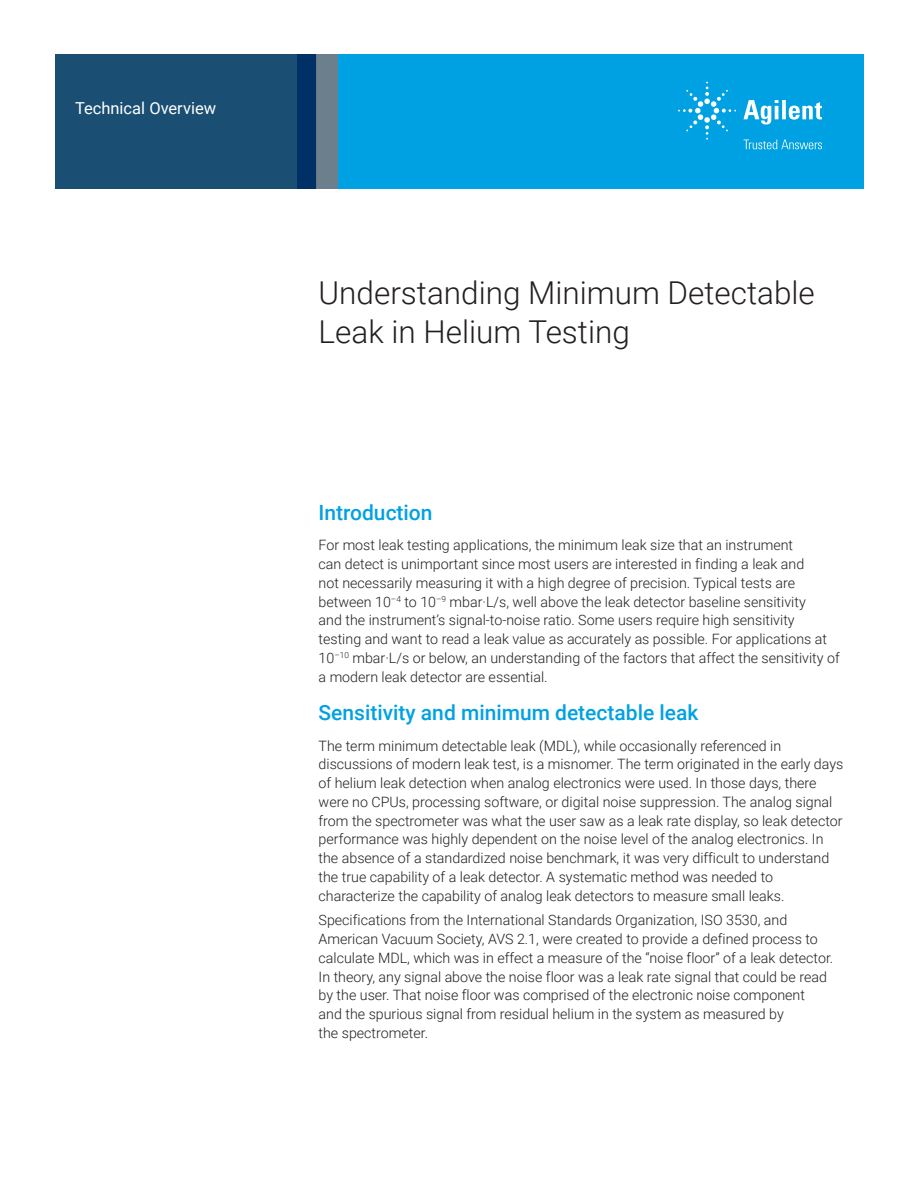
<style>
.page{position:relative;width:918px;height:1188px;background:#fff}
.page>*{position:absolute;margin:0;border:0;box-sizing:border-box;transform-origin:0 0}
.t1{font:300 31.5px/39px "Roboto";color:#231f20}
.Header_1{font:500 21px "Roboto";color:#00a1e3}
.Doctype{font:16.5px "Roboto";color:#fff}
.Text{font:300 14.25px/18.8px "Roboto";color:#231f20}
</style>
<div class="page">
<div style="left:297px;top:54px;width:567px;height:135px;background:#00a1e3"></div>
<svg style="left:55px;top:54px;width:261px;height:135px;background:#184b71"></svg>
<div style="left:316px;top:54px;width:22px;height:135px;background:#6b808c"></div>
<svg style="left:743px;top:100px;width:79px;height:25px"></svg>
<svg style="left:678px;top:82px;width:58px;height:58px"></svg>
<svg style="left:744px;top:140px;width:78px;height:9px"></svg>
<p class="Doctype" style="left:75px;top:96px;width:143px">Technical Overview</p>
<p class="t1" style="left:319px;top:272px;width:498px">Understanding Minimum Detectable<br>Leak in Helium Testing</p>
<p class="Header_1" style="left:319px;top:498px;width:116px">Introduction</p>
<p class="Text" style="left:319px;top:535px;width:523px">For most leak testing applications, the minimum leak size that an instrument<br>can detect is unimportant since most users are interested in finding a leak and<br>not necessarily measuring it with a high degree of precision. Typical tests are between 10<sup>–4</sup> to 10<sup>–9</sup> mbar·L/s, well above the leak detector baseline sensitivity<br>and the instrument’s signal-to-noise ratio. Some users require high sensitivity testing and want to read a leak value as accurately as possible. For applications at 10<sup>–10</sup> mbar·L/s or below, an understanding of the factors that affect the sensitivity of a modern leak detector are essential.</p>
<p class="Header_1" style="left:319px;top:698px;width:381px">Sensitivity and minimum detectable leak</p>
<p class="Text" style="left:319px;top:736px;width:526px">The term minimum detectable leak (MDL), while occasionally referenced in discussions of modern leak test, is a misnomer. The term originated in the early days of helium leak detection when analog electronics were used. In those days, there were no CPUs, processing software, or digital noise suppression. The analog signal from the spectrometer was what the user saw as a leak rate display, so leak detector performance was highly dependent on the noise level of the analog electronics. In the absence of a standardized noise benchmark, it was very difficult to understand the true capability of a leak detector. A systematic method was needed to characterize the capability of analog leak detectors to measure small leaks.</p>
<p class="Text" style="left:319px;top:910px;width:516px">Specifications from the International Standards Organization, ISO 3530, and American Vacuum Society, AVS 2.1, were created to provide a defined process to calculate MDL, which was in effect a measure of the “noise floor” of a leak detector.<br>In theory, any signal above the noise floor was a leak rate signal that could be read by the user. That noise floor was comprised of the electronic noise component<br>and the spurious signal from residual helium in the system as measured by<br>the spectrometer.</p>
</div>
